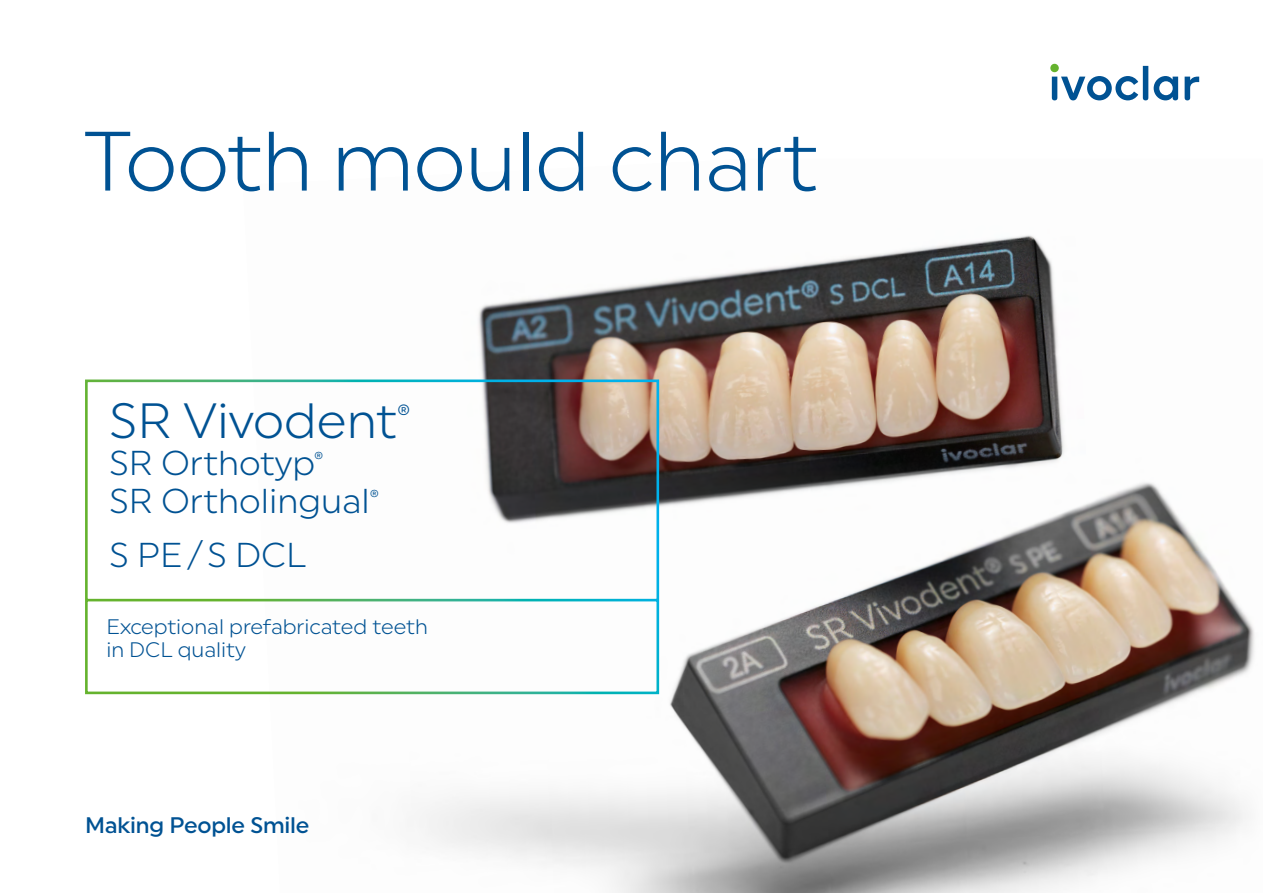
<style>
.page{position:relative;width:1263px;height:893px;background:#fff}
.page>*{position:absolute;margin:0;border:0;box-sizing:border-box;transform-origin:0 0}
.t1{font:84px "Uniform Pro Ivoclar Lgt";letter-spacing:-.01em;color:#005293}
.H1_66_pt__Cover{font:49.5px "Uniform Pro Ivoclar Lgt";color:#005293}
.H1_66_pt__Cover-2{font:34.5px "Uniform Pro Ivoclar Lgt";color:#005293}
.t2{font:500 22.5px "Uniform Pro Ivoclar";letter-spacing:-.01em;color:#005293}
.t3{font:21px "Uniform Pro Ivoclar Lgt";color:#005293}
</style>
<div class="page">
<img style="left:419px;top:235px;width:836px;height:658px">
<svg style="left:85px;top:378px;width:575px;height:317px"></svg>
<svg style="left:1050px;top:64px;width:9px;height:8px"></svg>
<svg style="left:1052px;top:66px;width:147px;height:34px"></svg>
<p class="t1" style="left:83px;top:112px;width:737px">Tooth mould chart</p>
<p class="H1_66_pt__Cover" style="left:109px;top:392px;width:302px">SR Vivodent<sup>®</sup></p>
<p class="H1_66_pt__Cover-2" style="left:109px;top:443px;width:215px">SR Orthotyp<sup>®</sup></p>
<p class="H1_66_pt__Cover-2" style="left:109px;top:481px;width:271px">SR Ortholingual<sup>®</sup></p>
<p class="H1_66_pt__Cover-2" style="left:109px;top:535px;width:198px">S PE/S DCL</p>
<p class="t3" style="left:106px;top:615px;width:323px">Exceptional prefabricated teeth</p>
<p class="t3" style="left:106px;top:637px;width:141px">in DCL quality</p>
<p class="t2" style="left:85px;top:813px;width:226px">Making People Smile</p>
</div>
